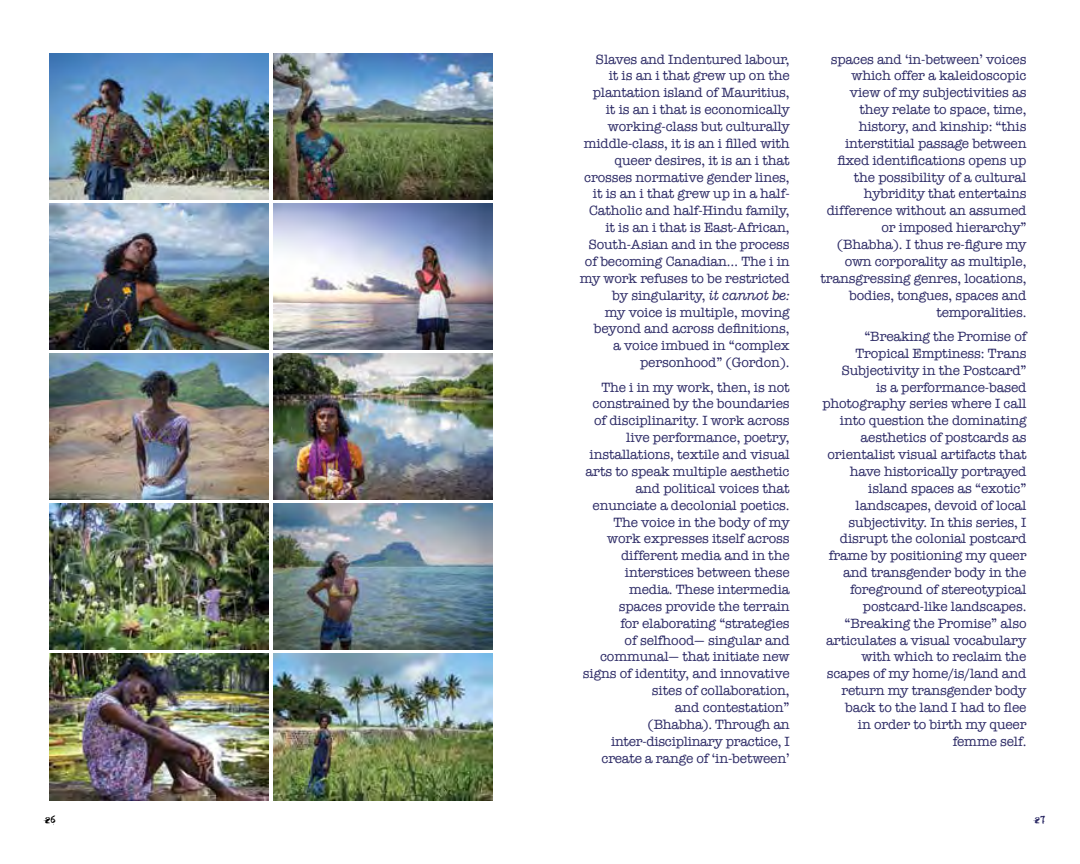
<style>
.page{position:relative;width:1080px;height:864px;background:#fff}
.page>*{position:absolute;margin:0;border:0;box-sizing:border-box;transform-origin:0 0}
.t1{font:13.95px "Rochester";color:#000}
.t2{font:13.95px "Rochester";color:#2d2b66}
.t3{font:13.8px/16.8px "American Typewriter";letter-spacing:-.01em;color:#2d2b66;text-align:right}
.s1{font-family:"American Typewriter ITC Pro Med It"}
</style>
<div class="page">
<img style="left:273px;top:54px;width:220px;height:146px">
<img style="left:50px;top:54px;width:219px;height:146px">
<img style="left:273px;top:204px;width:220px;height:146px">
<img style="left:50px;top:204px;width:219px;height:146px">
<img style="left:273px;top:354px;width:220px;height:146px">
<img style="left:50px;top:354px;width:219px;height:146px">
<img style="left:273px;top:504px;width:220px;height:146px">
<img style="left:273px;top:654px;width:220px;height:146px">
<img style="left:50px;top:504px;width:219px;height:146px">
<img style="left:50px;top:654px;width:219px;height:146px">
<p class="t3" style="left:580px;top:50px;width:211px">Slaves and Indentured labour,<br>it is an i that grew up on the plantation island of Mauritius, it is an i that is economically working-class but culturally middle-class, it is an i filled with queer desires, it is an i that crosses normative gender lines, it is an i that grew up in a half-<br>Catholic and half-Hindu family, it is an i that is East-African,<br>South-Asian and in the process of becoming Canadian… The i in my work refuses to be restricted by singularity, <span class="s1">it cannot be:<br></span>my voice is multiple, moving beyond and across definitions,<br>a voice imbued in “complex personhood” (Gordon).</p>
<p class="t3" style="left:583px;top:378px;width:208px">The i in my work, then, is not constrained by the boundaries of disciplinarity. I work across live performance, poetry, installations, textile and visual arts to speak multiple aesthetic and political voices that enunciate a decolonial poetics.<br>The voice in the body of my work expresses itself across different media and in the interstices between these media. These intermedia spaces provide the terrain<br>for elaborating “strategies<br>of selfhood— singular and communal— that initiate new signs of identity, and innovative sites of collaboration,<br>and contestation”<br>(Bhabha). Through an inter-disciplinary practice, I create a range of ‘in-between’</p>
<p class="t3" style="left:821px;top:50px;width:208px">spaces and ‘in-between’ voices which offer a kaleidoscopic view of my subjectivities as they relate to space, time, history, and kinship: “this interstitial passage between fixed identifications opens up the possibility of a cultural hybridity that entertains difference without an assumed or imposed hierarchy” (Bhabha). I thus re-figure my own corporality as multiple, transgressing genres, locations, bodies, tongues, spaces and temporalities.</p>
<p class="t3" style="left:822px;top:328px;width:206px">“Breaking the Promise of<br>Tropical Emptiness: Trans<br>Subjectivity in the Postcard”<br>is a performance-based photography series where I call into question the dominating aesthetics of postcards as orientalist visual artifacts that have historically portrayed island spaces as “exotic” landscapes, devoid of local subjectivity. In this series, I disrupt the colonial postcard frame by positioning my queer and transgender body in the foreground of stereotypical postcard-like landscapes. “Breaking the Promise” also articulates a visual vocabulary with which to reclaim the scapes of my home/is/land and return my transgender body back to the land I had to flee<br>in order to birth my queer femme self.</p>
<p class="t1" style="left:45px;top:810px;width:13px">26</p>
<p class="t2" style="left:1034px;top:810px;width:13px">27</p>
</div>
